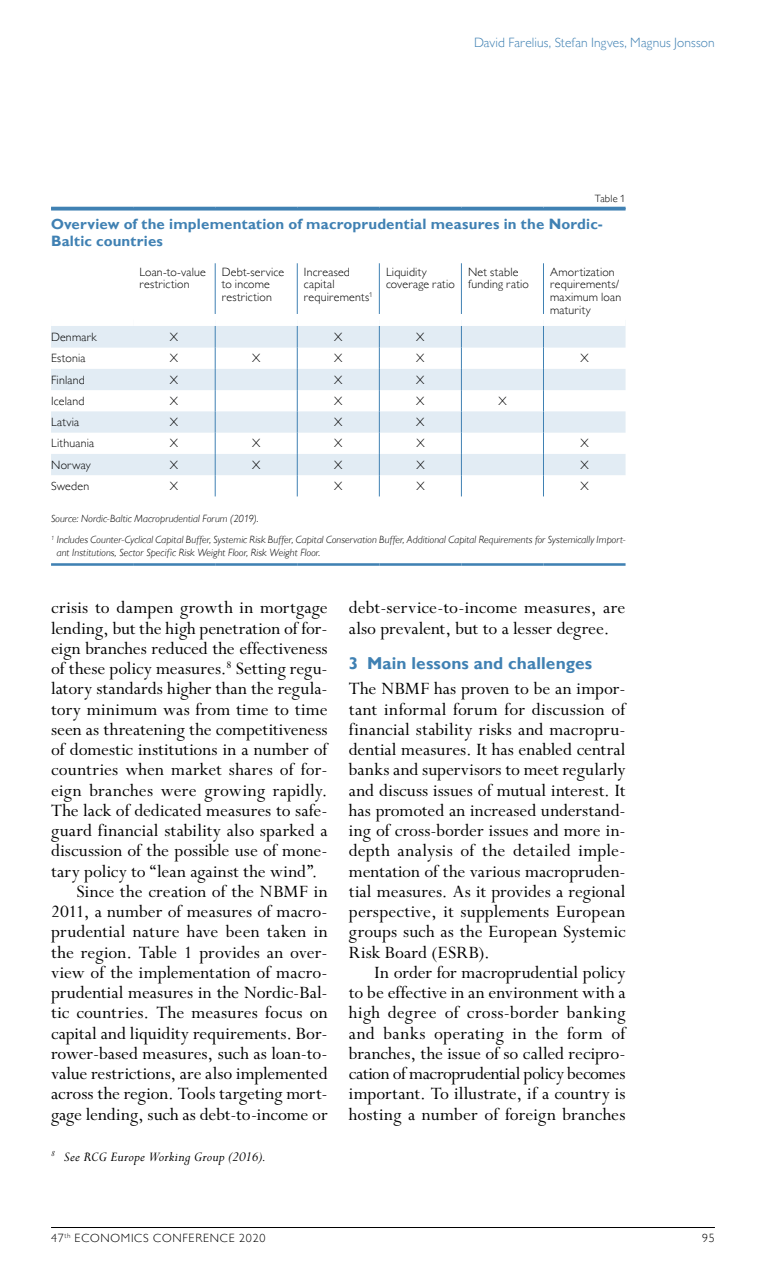
<style>
.page{position:relative;width:766px;height:1263px;background:#fff}
.page>*{position:absolute;margin:0;border:0;box-sizing:border-box;transform-origin:0 0}
.t1{font:19.5px/20.2px "Perpetua Std";color:#000;text-align:justify}
.t2{font:19.5px "Perpetua Std";letter-spacing:.02em;color:#000}
.t3{font:700 17.25px "Gill Sans MT Pro";letter-spacing:.005em;color:#4081b3}
.t4{font:700 15px/17px "Gill Sans MT Pro";letter-spacing:.01em;color:#4081b3}
.t5{font:italic 15px "Perpetua Std";letter-spacing:.01em;color:#000}
.t6{font:300 13.5px "Gill Sans MT Pro";letter-spacing:.01em;color:#4081b3}
.t7{font:300 12px/12.8px "Gill Sans MT Pro";letter-spacing:.015em;color:#000}
.t8{font:300 12px "Gill Sans MT Pro";letter-spacing:.06em;color:#000}
.t9{font:italic 300 10.5px/21.3px "Gill Sans MT Pro";letter-spacing:.01em;color:#000}
.t10{font:300 10.5px "Gill Sans MT Pro";letter-spacing:.02em;color:#000}
</style>
<div class="page">
<hr style="left:51px;top:1227px;width:663px;height:1px;background:#000">
<svg style="left:51px;top:326px;width:574px;height:149px;fill:#e2ecf4"></svg>
<hr style="left:51px;top:207px;width:82px;height:2px;background:#4081b3">
<hr style="left:133px;top:207px;width:82px;height:2px;background:#4081b3">
<hr style="left:215px;top:207px;width:82px;height:2px;background:#4081b3">
<hr style="left:297px;top:207px;width:82px;height:2px;background:#4081b3">
<hr style="left:379px;top:207px;width:82px;height:2px;background:#4081b3">
<hr style="left:461px;top:207px;width:82px;height:2px;background:#4081b3">
<hr style="left:543px;top:207px;width:82px;height:2px;background:#4081b3">
<hr style="left:51px;top:563px;width:82px;height:3px;background:#4081b3">
<hr style="left:133px;top:563px;width:82px;height:3px;background:#4081b3">
<hr style="left:215px;top:563px;width:82px;height:3px;background:#4081b3">
<hr style="left:297px;top:563px;width:82px;height:3px;background:#4081b3">
<hr style="left:379px;top:563px;width:82px;height:3px;background:#4081b3">
<hr style="left:461px;top:563px;width:82px;height:3px;background:#4081b3">
<hr style="left:543px;top:563px;width:82px;height:3px;background:#4081b3">
<hr style="left:215px;top:263px;width:1px;height:51px;background:#4081b3">
<hr style="left:297px;top:263px;width:1px;height:51px;background:#4081b3">
<hr style="left:379px;top:263px;width:1px;height:51px;background:#4081b3">
<hr style="left:461px;top:263px;width:1px;height:51px;background:#4081b3">
<hr style="left:543px;top:263px;width:1px;height:51px;background:#4081b3">
<svg style="left:215px;top:326px;width:1px;height:170px"></svg>
<svg style="left:297px;top:326px;width:1px;height:170px"></svg>
<svg style="left:379px;top:326px;width:1px;height:170px"></svg>
<svg style="left:461px;top:326px;width:1px;height:170px"></svg>
<svg style="left:543px;top:326px;width:1px;height:170px"></svg>
<hr style="left:51px;top:208px;width:574px;height:3px;background:#4081b3">
<p class="t6" style="left:474px;top:35px;width:242px">David Farelius, Stefan Ingves, Magnus Jonsson</p>
<p class="t10" style="left:594px;top:192px;width:32px">Table 1</p>
<p class="t4" style="left:51px;top:215px;width:550px">Overview of the implementation of macroprudential measures in the Nordic--<br>Baltic countries</p>
<p class="t7" style="left:139px;top:265px;width:68px">Loan-to-value restriction</p>
<p class="t7" style="left:222px;top:265px;width:64px">Debt-service to income restriction</p>
<p class="t7" style="left:304px;top:265px;width:70px">Increased capital requirements<sup>1</sup></p>
<p class="t7" style="left:386px;top:265px;width:70px">Liquidity coverage ratio</p>
<p class="t7" style="left:468px;top:265px;width:62px">Net stable funding ratio</p>
<p class="t7" style="left:550px;top:265px;width:73px">Amortization requirements/ maximum loan maturity</p>
<p class="t7" style="left:51px;top:330px;width:47px">Denmark</p>
<p class="t7" style="left:170px;top:330px;width:10px">X</p>
<p class="t7" style="left:334px;top:330px;width:10px">X</p>
<p class="t7" style="left:416px;top:330px;width:10px">X</p>
<p class="t7" style="left:51px;top:352px;width:36px">Estonia</p>
<p class="t7" style="left:170px;top:352px;width:10px">X</p>
<p class="t7" style="left:252px;top:352px;width:10px">X</p>
<p class="t7" style="left:334px;top:352px;width:10px">X</p>
<p class="t7" style="left:416px;top:352px;width:10px">X</p>
<p class="t7" style="left:580px;top:352px;width:10px">X</p>
<p class="t7" style="left:51px;top:373px;width:35px">Finland</p>
<p class="t7" style="left:170px;top:373px;width:10px">X</p>
<p class="t7" style="left:334px;top:373px;width:10px">X</p>
<p class="t7" style="left:416px;top:373px;width:10px">X</p>
<p class="t7" style="left:51px;top:394px;width:35px">Iceland</p>
<p class="t7" style="left:170px;top:394px;width:10px">X</p>
<p class="t7" style="left:334px;top:394px;width:10px">X</p>
<p class="t7" style="left:416px;top:394px;width:10px">X</p>
<p class="t7" style="left:498px;top:394px;width:10px">X</p>
<p class="t7" style="left:51px;top:415px;width:30px">Latvia</p>
<p class="t7" style="left:170px;top:415px;width:10px">X</p>
<p class="t7" style="left:334px;top:415px;width:10px">X</p>
<p class="t7" style="left:416px;top:415px;width:10px">X</p>
<p class="t7" style="left:51px;top:437px;width:45px">Lithuania</p>
<p class="t7" style="left:170px;top:437px;width:10px">X</p>
<p class="t7" style="left:252px;top:437px;width:10px">X</p>
<p class="t7" style="left:334px;top:437px;width:10px">X</p>
<p class="t7" style="left:416px;top:437px;width:10px">X</p>
<p class="t7" style="left:580px;top:437px;width:10px">X</p>
<p class="t7" style="left:51px;top:458px;width:41px">Norway</p>
<p class="t7" style="left:170px;top:458px;width:10px">X</p>
<p class="t7" style="left:252px;top:458px;width:10px">X</p>
<p class="t7" style="left:334px;top:458px;width:10px">X</p>
<p class="t7" style="left:416px;top:458px;width:10px">X</p>
<p class="t7" style="left:580px;top:458px;width:10px">X</p>
<p class="t7" style="left:51px;top:479px;width:40px">Sweden</p>
<p class="t7" style="left:170px;top:479px;width:10px">X</p>
<p class="t7" style="left:334px;top:479px;width:10px">X</p>
<p class="t7" style="left:416px;top:479px;width:10px">X</p>
<p class="t7" style="left:580px;top:479px;width:10px">X</p>
<p class="t9" style="left:51px;top:508px;width:576px">Source: Nordic-Baltic Macroprudential Forum (2019).<br><sup>1</sup> Includes Counter-Cyclical Capital Buffer, Systemic Risk Buffer, Capital Conservation Buffer, Additional Capital Requirements for Systemically Import-</p>
<p class="t9" style="left:57px;top:542px;width:265px">ant Institutions, Sector Specific Risk Weight Floor, Risk Weight Floor.</p>
<p class="t1" style="left:51px;top:598px;width:278px">crisis to dampen growth in mortgage</p>
<p class="t1" style="left:51px;top:619px;width:278px">lending, but the high penetration of for-</p>
<p class="t1" style="left:51px;top:639px;width:278px">eign branches reduced the effectiveness</p>
<p class="t1" style="left:51px;top:659px;width:278px">of these policy measures.<sup>8</sup> Setting regu-</p>
<p class="t1" style="left:51px;top:679px;width:278px">latory standards higher than the regula-</p>
<p class="t2" style="left:51px;top:699px;width:278px">tory minimum was from time to time</p>
<p class="t1" style="left:51px;top:720px;width:278px">seen as threatening the competitiveness</p>
<p class="t1" style="left:51px;top:740px;width:278px">of domestic institutions in a number of</p>
<p class="t1" style="left:51px;top:760px;width:278px">countries when market shares of for-</p>
<p class="t1" style="left:51px;top:781px;width:278px">eign branches were growing rapidly.</p>
<p class="t1" style="left:51px;top:801px;width:278px">The lack of dedicated measures to safe-</p>
<p class="t1" style="left:51px;top:821px;width:278px">guard financial stability also sparked a</p>
<p class="t1" style="left:51px;top:841px;width:278px">discussion of the possible use of mone-</p>
<p class="t1" style="left:51px;top:861px;width:268px">tary policy to “lean against the wind”.</p>
<p class="t1" style="left:77px;top:882px;width:252px">Since the creation of the NBMF in</p>
<p class="t1" style="left:51px;top:902px;width:278px">2011, a number of measures of macro-</p>
<p class="t1" style="left:51px;top:922px;width:278px">prudential nature have been taken in</p>
<p class="t1" style="left:51px;top:942px;width:278px">the region. Table 1 provides an over-</p>
<p class="t1" style="left:51px;top:963px;width:278px">view of the implementation of macro-</p>
<p class="t1" style="left:51px;top:983px;width:278px">prudential measures in the Nordic-Bal-</p>
<p class="t1" style="left:51px;top:1003px;width:278px">tic countries. The measures focus on</p>
<p class="t1" style="left:51px;top:1023px;width:278px">capital and liquidity requirements. Bor-</p>
<p class="t1" style="left:51px;top:1044px;width:278px">rower-based measures, such as loan-to-</p>
<p class="t1" style="left:51px;top:1064px;width:278px">value restrictions, are also implemented</p>
<p class="t1" style="left:51px;top:1084px;width:278px">across the region. Tools targeting mort-</p>
<p class="t1" style="left:51px;top:1104px;width:278px">gage lending, such as debt-to-income or</p>
<p class="t5" style="left:51px;top:1149px;width:216px"><sup>8</sup> See RCG Europe Working Group (2016).</p>
<p class="t1" style="left:349px;top:598px;width:278px">debt-service-to-income measures, are also prevalent, but to a lesser degree.</p>
<p class="t3" style="left:349px;top:652px;width:245px">3 Main lessons and challenges</p>
<p class="t1" style="left:349px;top:679px;width:278px">The NBMF has proven to be an impor&shy;tant informal forum for discussion of financial stability risks and macropru&shy;dential measures. It has enabled central banks and supervisors to meet regularly and discuss issues of mutual interest. It has promoted an increased understand&shy;ing of cross-border issues and more in&shy;depth analysis of the detailed imple&shy;mentation of the various macropruden&shy;tial measures. As it provides a regional perspective, it supplements European groups such as the European Systemic Risk Board (ESRB).</p>
<p class="t1" style="left:349px;top:963px;width:278px;text-indent:26px">In order for macroprudential policy to be effective in an environment with a high degree of cross-border banking and banks operating in the form of branches, the issue of so called recipro&shy;cation of macroprudential policy becomes important. To illustrate, if a country is hosting a number of foreign branches</p>
<p class="t8" style="left:51px;top:1231px;width:216px">47<sup>th</sup> ECONOMICS CONFERENCE 2020</p>
<p class="t7" style="left:702px;top:1232px;width:14px">95</p>
</div>
